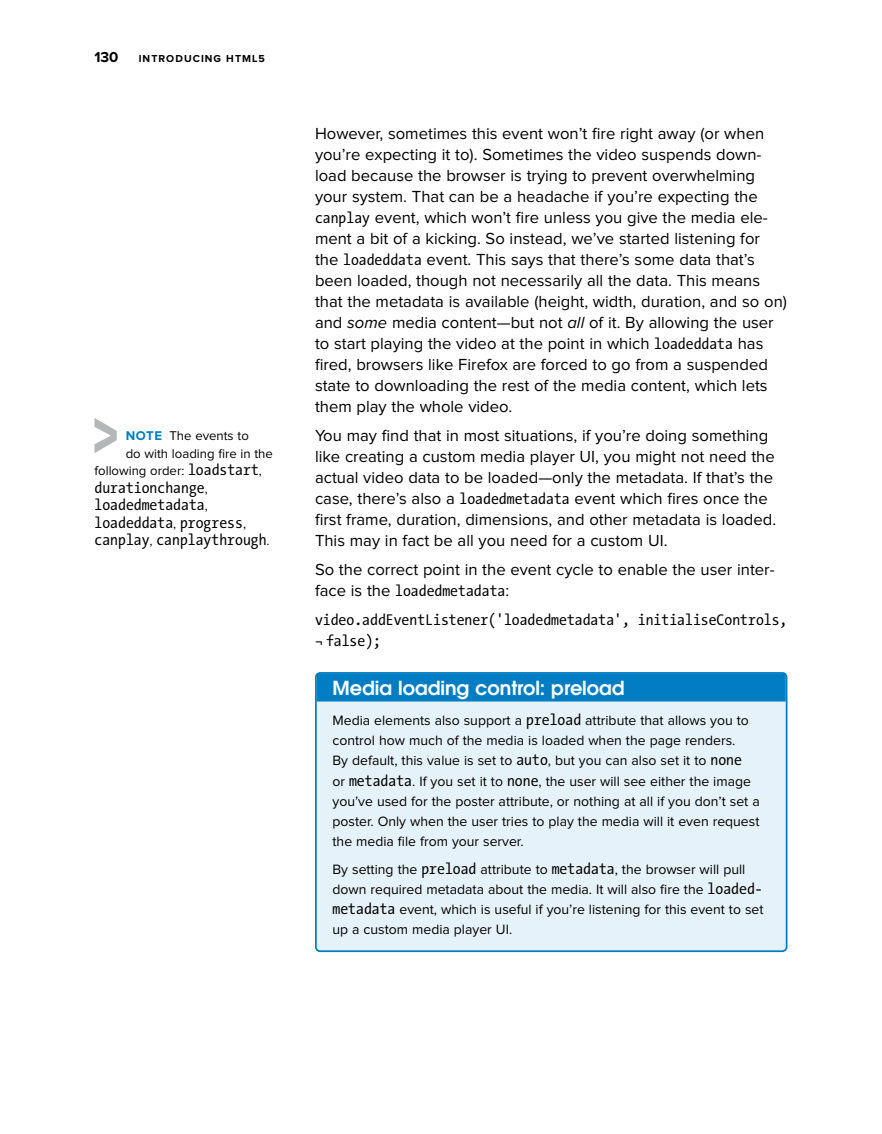
<style>
.page{position:relative;width:882px;height:1134px;background:#fff}
.page>*{position:absolute;margin:0;border:0;box-sizing:border-box;transform-origin:0 0}
.t1{font:600 19.25px "Avant Garde";color:#fff}
.Code_Block_1st-P{font:16.62px/21px "Proxima Nova";color:#000}
.Code_Block_1st-P-2{font:15.75px/17.5px "The Sans Prime Mono Condensed";color:#000}
.t2{font:700 14.88px "Proxima Nova";color:#000}
.t3{font:14px/20.1px "Proxima Nova";color:#000}
.t4{font:13.12px "Proxima Nova";color:#000}
.t5{font:700 10.5px "Proxima Nova";letter-spacing:.1em;color:#000}
.s1{font-weight:700;color:#007dc3}
.s2{font-family:"The Sans Prime Mono Condensed";font-size:15.75px}
.s3{font-family:"Proxima Nova";font-size:13.12px}
.s4{font-style:italic}
.s5{font-family:"Proxima Nova";font-size:16.62px}
</style>
<div class="page">
<div style="left:316px;top:673px;width:471px;height:278px;background:#e6f2f9;border-radius:4px"></div>
<div style="left:317px;top:674px;width:469px;height:28px;background:#007dc3"></div>
<div style="left:315px;top:672px;width:473px;height:280px;border:2px solid #007dc3;border-radius:4px"></div>
<svg style="left:94px;top:418px;width:23px;height:35px"></svg>
<p class="t2" style="left:94px;top:48px;width:25px">130</p>
<p class="t5" style="left:139px;top:52px;width:128px">INTRODUCING HTML5</p>
<p class="t4" style="left:126px;top:429px;width:125px"><span class="s1">NOTE</span> The events to</p>
<p class="t4" style="left:126px;top:446px;width:149px">do with loading fire in the</p>
<p class="t4" style="left:95px;top:464px;width:169px">following order: <span class="s2">loadstart</span>,</p>
<p class="Code_Block_1st-P-2" style="left:94px;top:479px;width:177px">durationchange<span class="s3">, </span>loadedmetadata<span class="s3">, </span>loadeddata<span class="s3">,</span> progress<span class="s3">, </span>canplay<span class="s3">,</span> canplaythrough<span class="s3">.</span></p>
<p class="Code_Block_1st-P" style="left:315px;top:123px;width:474px">However, sometimes this event won’t fire right away (or when you’re expecting it to). Sometimes the video suspends down&shy;load because the browser is trying to prevent overwhelming your system. That can be a headache if you’re expecting the <span class="s2">canplay</span> event, which won’t fire unless you give the media ele&shy;ment a bit of a kicking. So instead, we’ve started listening for the <span class="s2">loadeddata</span> event. This says that there’s some data that’s been loaded, though not necessarily all the data. This means that the metadata is available (height, width, duration, and so on) and <span class="s4">some</span> media content—but not <span class="s4">all</span> of it. By allowing the user to start playing the video at the point in which <span class="s2">loadeddata</span> has fired, browsers like Firefox are forced to go from a suspended state to downloading the rest of the media content, which lets them play the whole video.</p>
<p class="Code_Block_1st-P" style="left:315px;top:425px;width:463px">You may find that in most situations, if you’re doing something like creating a custom media player UI, you might not need the actual video data to be loaded—only the metadata. If that’s the case, there’s also a <span class="s2">loadedmetadata</span> event which fires once the first frame, duration, dimensions, and other metadata is loaded.<br>This may in fact be all you need for a custom UI.</p>
<p class="Code_Block_1st-P" style="left:315px;top:559px;width:461px">So the correct point in the event cycle to enable the user inter-</p>
<p class="Code_Block_1st-P-2" style="left:315px;top:577px;width:474px;line-height:28.9px"><span class="s5">face is the</span> loadedmetadata<span class="s5">: </span>video.addEventListener(‘loadedmetadata’, initialiseControls,</p>
<p class="Code_Block_1st-P-2" style="left:315px;top:632px;width:68px">¬ false);</p>
<p class="t1" style="left:332px;top:675px;width:294px">Media loading control: preload</p>
<p class="t3" style="left:332px;top:711px;width:429px">Media elements also support a <span class="s2">preload</span> attribute that allows you to control how much of the media is loaded when the page renders.<br>By default, this value is set to <span class="s2">auto</span>, but you can also set it to <span class="s2">none<br></span>or <span class="s2">metadata</span>. If you set it to <span class="s2">none</span>, the user will see either the image you’ve used for the poster attribute, or nothing at all if you don’t set a poster. Only when the user tries to play the media will it even request the media file from your server.</p>
<p class="t3" style="left:332px;top:860px;width:433px">By setting the <span class="s2">preload</span> attribute to <span class="s2">metadata</span>, the browser will pull down required metadata about the media. It will also fire the <span class="s2">loaded&shy;metadata</span> event, which is useful if you’re listening for this event to set up a custom media player UI.</p>
</div>
